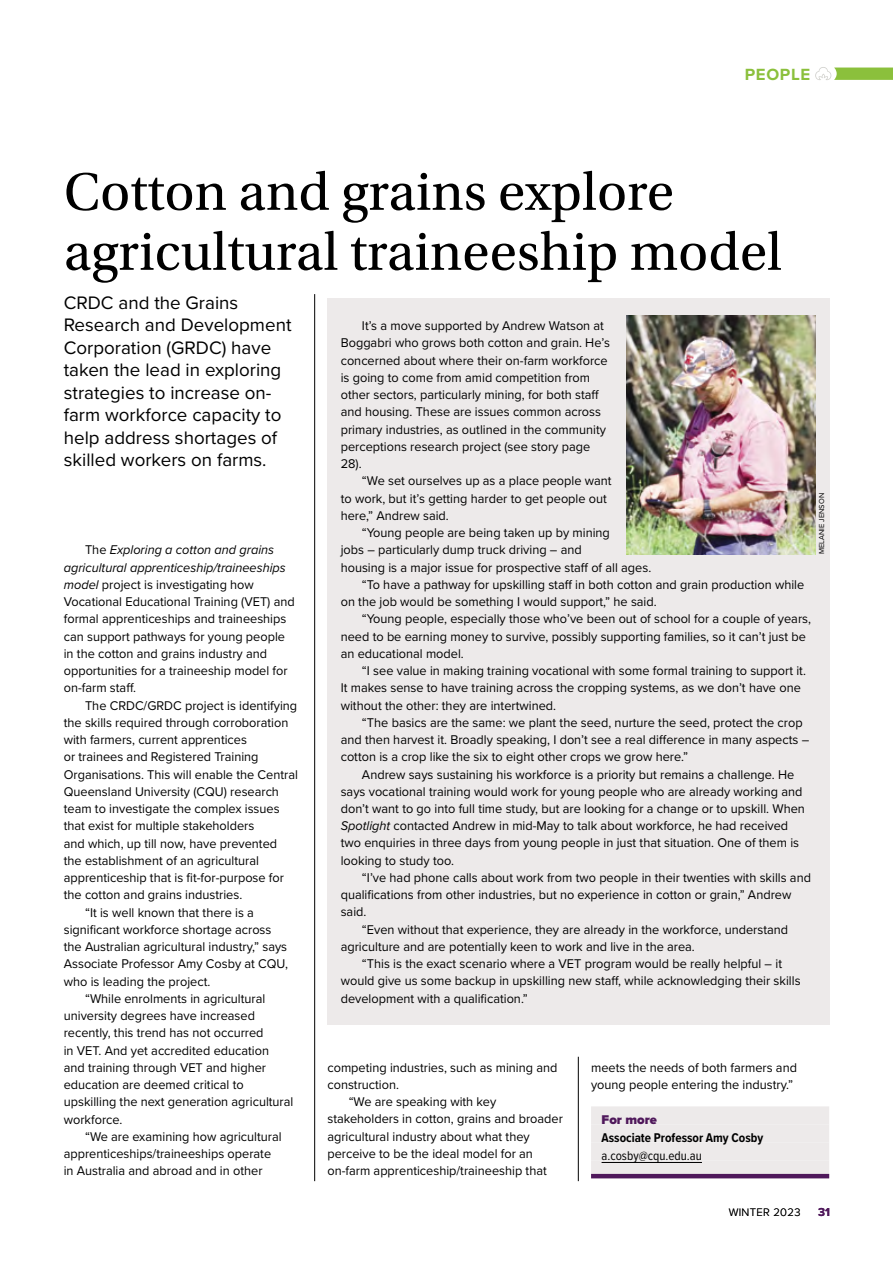
<style>
.page{position:relative;width:893px;height:1263px;background:#fff}
.page>*{position:absolute;margin:0;border:0;box-sizing:border-box;transform-origin:0 0}
.t1{font:55.5px/60px "Utopia Std";color:#000}
.t2{font:18.75px/22.5px "Proxima Nova";color:#000}
.t3{font:700 16.8px "Proxima Nova";letter-spacing:.04em;color:#8bc03c}
.t4{font:13.2px/17.2px "Proxima Nova";color:#000}
.t5{font:700 13.2px "Proxima Nova Cond";color:#000}
.t6{font:13.2px "Proxima Nova Cond";color:#000}
.t7{font:900 13.2px "Proxima Nova";color:#4f185b}
.t8{font:700 12px "Proxima Nova";color:#4f185b}
.t9{font:300 11.25px "Proxima Nova";letter-spacing:.03em;color:#000}
.t10{font:7.5px "Proxima Nova";color:#000}
.s1{font-style:italic}
</style>
<div class="page">
<div style="left:591px;top:1106px;width:238px;height:18px;background:#edeaea"></div>
<div style="left:591px;top:1124px;width:238px;height:18px;background:#edeaea"></div>
<div style="left:591px;top:1142px;width:238px;height:18px;background:#edeaea"></div>
<div style="left:591px;top:1160px;width:238px;height:18px;background:#edeaea"></div>
<hr style="left:602px;top:1162px;width:100px;height:1px;background:#000">
<hr style="left:591px;top:1174px;width:238px;height:4px;background:#4f185b">
<hr style="left:314px;top:294px;width:1px;height:887px;background:#000">
<hr style="left:578px;top:1057px;width:1px;height:124px;background:#000">
<div style="left:327px;top:298px;width:503px;height:727px;background:#edeaea"></div>
<img style="left:626px;top:316px;width:189px;height:238px">
<svg style="left:815px;top:67px;width:78px;height:13px"></svg>
<p class="t3" style="left:745px;top:62px;width:67px">PEOPLE</p>
<h1 class="t1" style="left:64px;top:163px;width:720px">Cotton and grains explore agricultural traineeship model</h1>
<p class="t4" style="left:341px;top:316px;width:271px;text-indent:21px">It’s a move supported by Andrew Watson at Boggabri who grows both cotton and grain. He’s concerned about where their on-farm workforce is going to come from amid competition from other sectors, particularly mining, for both staff and housing. These are issues common across primary industries, as outlined in the community perceptions research project (see story page 28).</p>
<p class="t4" style="left:341px;top:472px;width:272px;text-indent:21px">“We set ourselves up as a place people want to work, but it’s getting harder to get people out here,” Andrew said.</p>
<p class="t4" style="left:362px;top:523px;width:249px">“Young people are being taken up by mining</p>
<p class="t4" style="left:341px;top:541px;width:243px">jobs – particularly dump truck driving – and</p>
<p class="t4" style="left:341px;top:558px;width:312px">housing is a major issue for prospective staff of all ages.</p>
<p class="t4" style="left:362px;top:575px;width:444px">“To have a pathway for upskilling staff in both cotton and grain production while</p>
<p class="t4" style="left:341px;top:592px;width:317px">on the job would be something I would support,” he said.</p>
<p class="t4" style="left:362px;top:610px;width:451px">“Young people, especially those who’ve been out of school for a couple of years,</p>
<p class="t4" style="left:341px;top:627px;width:467px">need to be earning money to survive, possibly supporting families, so it can’t just be</p>
<p class="t4" style="left:341px;top:644px;width:125px">an educational model.</p>
<p class="t4" style="left:362px;top:661px;width:445px">“I see value in making training vocational with some formal training to support it.</p>
<p class="t4" style="left:341px;top:679px;width:462px">It makes sense to have training across the cropping systems, as we don’t have one</p>
<p class="t4" style="left:341px;top:696px;width:217px">without the other: they are intertwined.</p>
<p class="t4" style="left:362px;top:713px;width:442px">“The basics are the same: we plant the seed, nurture the seed, protect the crop</p>
<p class="t4" style="left:341px;top:730px;width:470px">and then harvest it. Broadly speaking, I don’t see a real difference in many aspects –</p>
<p class="t4" style="left:341px;top:748px;width:349px">cotton is a crop like the six to eight other crops we grow here.”</p>
<p class="t4" style="left:362px;top:765px;width:434px">Andrew says sustaining his workforce is a priority but remains a challenge. He</p>
<p class="t4" style="left:341px;top:782px;width:463px">says vocational training would work for young people who are already working and</p>
<p class="t4" style="left:341px;top:799px;width:466px">don’t want to go into full time study, but are looking for a change or to upskill. When</p>
<p class="t4" style="left:341px;top:817px;width:449px"><span class="s1">Spotlight</span> contacted Andrew in mid-May to talk about workforce, he had received</p>
<p class="t4" style="left:341px;top:834px;width:460px">two enquiries in three days from young people in just that situation. One of them is</p>
<p class="t4" style="left:341px;top:851px;width:115px">looking to study too.</p>
<p class="t4" style="left:362px;top:868px;width:450px">“I’ve had phone calls about work from two people in their twenties with skills and</p>
<p class="t4" style="left:341px;top:886px;width:452px">qualifications from other industries, but no experience in cotton or grain,” Andrew</p>
<p class="t4" style="left:341px;top:903px;width:27px">said.</p>
<p class="t4" style="left:362px;top:920px;width:428px">“Even without that experience, they are already in the workforce, understand</p>
<p class="t4" style="left:341px;top:937px;width:356px">agriculture and are potentially keen to work and live in the area.</p>
<p class="t4" style="left:362px;top:955px;width:422px">“This is the exact scenario where a VET program would be really helpful – it</p>
<p class="t4" style="left:341px;top:972px;width:461px">would give us some backup in upskilling new staff, while acknowledging their skills</p>
<p class="t4" style="left:341px;top:989px;width:189px">development with a qualification.”</p>
<h2 class="t2" style="left:64px;top:291px;width:229px">CRDC and the Grains<br>Research and Development<br>Corporation (GRDC) have taken the lead in exploring strategies to increase on&shy;farm workforce capacity to help address shortages of skilled workers on farms.</h2>
<p class="t4" style="left:64px;top:541px;width:232px;text-indent:21px">The <span class="s1">Exploring a cotton and grains agricultural apprenticeship/traineeships model</span> project is investigating how Vocational Educational Training (VET) and formal apprenticeships and traineeships can support pathways for young people in the cotton and grains industry and opportunities for a traineeship model for on-farm staff.</p>
<p class="t4" style="left:85px;top:696px;width:214px">The CRDC/GRDC project is identifying</p>
<p class="t4" style="left:64px;top:713px;width:226px">the skills required through corroboration</p>
<p class="t4" style="left:64px;top:730px;width:185px">with farmers, current apprentices</p>
<p class="t4" style="left:64px;top:748px;width:196px">or trainees and Registered Training</p>
<p class="t4" style="left:64px;top:765px;width:236px">Organisations. This will enable the Central</p>
<p class="t4" style="left:64px;top:782px;width:217px">Queensland University (CQU) research</p>
<p class="t4" style="left:64px;top:799px;width:217px">team to investigate the complex issues</p>
<p class="t4" style="left:64px;top:817px;width:192px">that exist for multiple stakeholders</p>
<p class="t4" style="left:64px;top:834px;width:215px">and which, up till now, have prevented</p>
<p class="t4" style="left:64px;top:851px;width:197px">the establishment of an agricultural</p>
<p class="t4" style="left:64px;top:868px;width:222px">apprenticeship that is fit-for-purpose for</p>
<p class="t4" style="left:64px;top:886px;width:180px">the cotton and grains industries.</p>
<p class="t4" style="left:85px;top:903px;width:170px">“It is well known that there is a</p>
<p class="t4" style="left:64px;top:920px;width:209px">significant workforce shortage across</p>
<p class="t4" style="left:64px;top:937px;width:225px">the Australian agricultural industry,” says</p>
<p class="t4" style="left:64px;top:955px;width:226px">Associate Professor Amy Cosby at CQU,</p>
<p class="t4" style="left:64px;top:972px;width:148px">who is leading the project.</p>
<p class="t4" style="left:85px;top:989px;width:182px">“While enrolments in agricultural</p>
<p class="t4" style="left:64px;top:1006px;width:193px">university degrees have increased</p>
<p class="t4" style="left:64px;top:1024px;width:201px">recently, this trend has not occurred</p>
<p class="t4" style="left:64px;top:1041px;width:207px">in VET. And yet accredited education</p>
<p class="t4" style="left:64px;top:1058px;width:204px">and training through VET and higher</p>
<p class="t4" style="left:64px;top:1075px;width:181px">education are deemed critical to</p>
<p class="t4" style="left:64px;top:1093px;width:231px">upskilling the next generation agricultural</p>
<p class="t4" style="left:64px;top:1110px;width:60px">workforce.</p>
<p class="t4" style="left:85px;top:1127px;width:198px">“We are examining how agricultural</p>
<p class="t4" style="left:64px;top:1144px;width:209px">apprenticeships/traineeships operate</p>
<p class="t4" style="left:64px;top:1162px;width:200px">in Australia and abroad and in other</p>
<p class="t4" style="left:327px;top:1058px;width:231px">competing industries, such as mining and</p>
<p class="t4" style="left:327px;top:1075px;width:73px">construction.</p>
<p class="t4" style="left:349px;top:1093px;width:149px">“We are speaking with key</p>
<p class="t4" style="left:327px;top:1110px;width:237px">stakeholders in cotton, grains and broader</p>
<p class="t4" style="left:327px;top:1127px;width:204px">agricultural industry about what they</p>
<p class="t4" style="left:327px;top:1144px;width:207px">perceive to be the ideal model for an</p>
<p class="t4" style="left:327px;top:1161px;width:221px">on-farm apprenticeship/traineeship that</p>
<p class="t4" style="left:591px;top:1058px;width:207px">meets the needs of both farmers and young people entering the industry.”</p>
<p class="t7" style="left:602px;top:1110px;width:57px">For more</p>
<p class="t5" style="left:602px;top:1128px;width:163px">Associate Professor Amy Cosby</p>
<p class="t6" style="left:602px;top:1146px;width:102px">a.cosby@cqu.edu.au</p>
<p class="t10" style="left:816px;top:554px;width:62px;rotate:-90deg">MELANIE JENSON</p>
<p class="t9" style="left:729px;top:1203px;width:73px">WINTER 2023</p>
<p class="t8" style="left:818px;top:1203px;width:13px">31</p>
</div>
